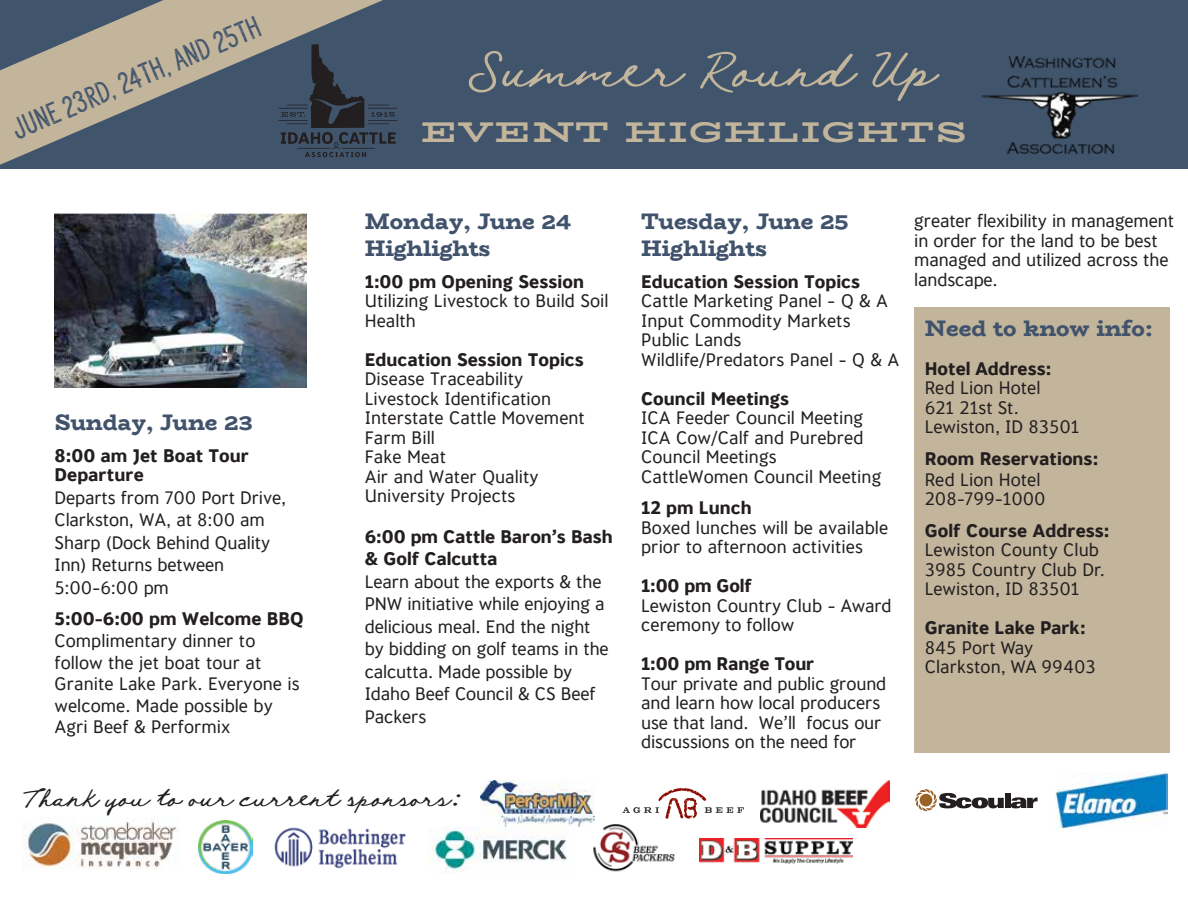
<style>
.page{position:relative;width:1188px;height:918px;background:#fff}
.page>*{position:absolute;margin:0;border:0;box-sizing:border-box;transform-origin:0 0}
.t1{font:69px "Hanley Rough Signature";color:#c2b59b}
.t2{font:34.5px "Hanley Rough Signature";color:#231f20}
.t3{font:28.5px "Hanley Rough Slim";color:#40546c}
.t4{font:800 28.5px "Bio Rhyme Expanded";letter-spacing:.05em;color:#c2b59b}
.t5{font:800 22.5px/27px "Bio Rhyme";color:#41536c}
.t6{font:18px/19.5px "Banjax";color:#231f20}
.t7{font:700 18px/21.6px "Banjax";color:#231f20}
</style>
<div class="page">
<div style="left:1px;top:0;width:1187px;height:168px;background:#40546c"></div>
<img style="left:977px;top:56px;width:160px;height:113px">
<svg style="left:0;top:0;width:383px;height:165px"></svg>
<svg style="left:279px;top:44px;width:118px;height:113px"></svg>
<img style="left:54px;top:214px;width:252px;height:174px">
<img style="left:481px;top:780px;width:113px;height:46px">
<svg style="left:623px;top:788px;width:121px;height:31px"></svg>
<img style="left:761px;top:780px;width:128px;height:48px">
<img style="left:23px;top:818px;width:156px;height:51px">
<img style="left:590px;top:823px;width:85px;height:49px">
<div style="left:1005px;top:793px;width:6px;height:15px;background:#231f20"></div>
<svg style="left:1011px;top:797px;width:27px;height:11px"></svg>
<svg style="left:915px;top:789px;width:89px;height:22px"></svg>
<img style="left:198px;top:820px;width:55px;height:53px">
<img style="left:274px;top:827px;width:132px;height:42px">
<img style="left:428px;top:828px;width:139px;height:45px">
<img style="left:700px;top:838px;width:153px;height:26px">
<img style="left:1055px;top:772px;width:112px;height:57px">
<div style="left:914px;top:307px;width:256px;height:446px;background:#c2b59b"></div>
<h3 class="t3" style="left:5px;top:109px;width:269px;rotate:-23deg">JUNE 23RD, 24TH, AND 25TH</h3>
<p class="t5" style="left:55px;top:408px;width:200px">Sunday, June 23</p>
<p class="t7" style="left:55px;top:445px;width:196px;line-height:19.5px">8:00 am Jet Boat Tour<br>Departure</p>
<p class="t6" style="left:55px;top:485px;width:233px;line-height:22.5px">Departs from 700 Port Drive,<br>Clarkston, WA, at 8:00 am<br>Sharp (Dock Behind Quality<br>Inn) Returns between<br>5:00-6:00 pm</p>
<p class="t7" style="left:55px;top:607px;width:250px">5:00-6:00 pm Welcome BBQ</p>
<p class="t6" style="left:55px;top:629px;width:247px;line-height:21.6px">Complimentary dinner to follow the jet boat tour at<br>Granite Lake Park. Everyone is welcome. Made possible by<br>Agri Beef &amp; Performix</p>
<h1 class="t1" style="left:468px;top:33px;width:474px">Summer Round Up</h1>
<h3 class="t4" style="left:421px;top:110px;width:547px">EVENT HIGHLIGHTS</h3>
<p class="t5" style="left:365px;top:207px;width:208px">Monday, June 24<br>Highlights</p>
<p class="t7" style="left:365px;top:270px;width:221px">1:00 pm Opening Session</p>
<p class="t6" style="left:365px;top:290px;width:245px">Utilizing Livestock to Build Soil<br>Health</p>
<p class="t7" style="left:365px;top:348px;width:221px">Education Session Topics</p>
<p class="t6" style="left:365px;top:368px;width:222px">Disease Traceability<br>Livestock Identification<br>Interstate Cattle Movement<br>Farm Bill<br>Fake Meat<br>Air and Water Quality<br>University Projects</p>
<p class="t7" style="left:365px;top:525px;width:250px">6:00 pm Cattle Baron’s Bash &amp; Golf Calcutta</p>
<p class="t6" style="left:365px;top:569px;width:246px;line-height:22.5px">Learn about the exports &amp; the<br>PNW initiative while enjoying a delicious meal. End the night by bidding on golf teams in the calcutta. Made possible by<br>Idaho Beef Council &amp; CS Beef<br>Packers</p>
<p class="t5" style="left:641px;top:207px;width:209px">Tuesday, June 25<br>Highlights</p>
<p class="t7" style="left:641px;top:270px;width:221px">Education Session Topics</p>
<p class="t6" style="left:641px;top:290px;width:260px">Cattle Marketing Panel - Q &amp; A<br>Input Commodity Markets<br>Public Lands<br>Wildlife/Predators Panel - Q &amp; A</p>
<p class="t7" style="left:641px;top:387px;width:150px">Council Meetings</p>
<p class="t6" style="left:641px;top:407px;width:242px">ICA Feeder Council Meeting<br>ICA Cow/Calf and Purebred<br>Council Meetings<br>CattleWomen Council Meeting</p>
<p class="t7" style="left:641px;top:496px;width:112px">12 pm Lunch</p>
<p class="t6" style="left:641px;top:517px;width:249px">Boxed lunches will be available prior to afternoon activities</p>
<p class="t7" style="left:641px;top:574px;width:112px">1:00 pm Golf</p>
<p class="t6" style="left:641px;top:595px;width:252px">Lewiston Country Club - Award ceremony to follow</p>
<p class="t7" style="left:641px;top:652px;width:175px">1:00 pm Range Tour</p>
<p class="t6" style="left:641px;top:673px;width:247px">Tour private and public ground and learn how local producers use that land. We’ll focus our discussions on the need for</p>
<p class="t6" style="left:914px;top:210px;width:261px">greater flexibility in management in order for the land to be best managed and utilized across the landscape.</p>
<p class="t5" style="left:925px;top:314px;width:229px">Need to know info:</p>
<p class="t7" style="left:925px;top:356px;width:128px">Hotel Address:</p>
<p class="t6" style="left:925px;top:377px;width:156px">Red Lion Hotel<br>621 21st St.<br>Lewiston, ID 83501</p>
<p class="t7" style="left:925px;top:446px;width:175px">Room Reservations:</p>
<p class="t6" style="left:925px;top:469px;width:123px">Red Lion Hotel<br>208-799-1000</p>
<p class="t7" style="left:925px;top:518px;width:186px">Golf Course Address:</p>
<p class="t6" style="left:925px;top:539px;width:182px">Lewiston County Club<br>3985 Country Club Dr.<br>Lewiston, ID 83501</p>
<p class="t7" style="left:925px;top:616px;width:162px">Granite Lake Park:</p>
<p class="t6" style="left:925px;top:637px;width:173px">845 Port Way<br>Clarkston, WA 99403</p>
<h2 class="t2" style="left:23px;top:779px;width:441px">Thank you to our current sponsors:</h2>
</div>
